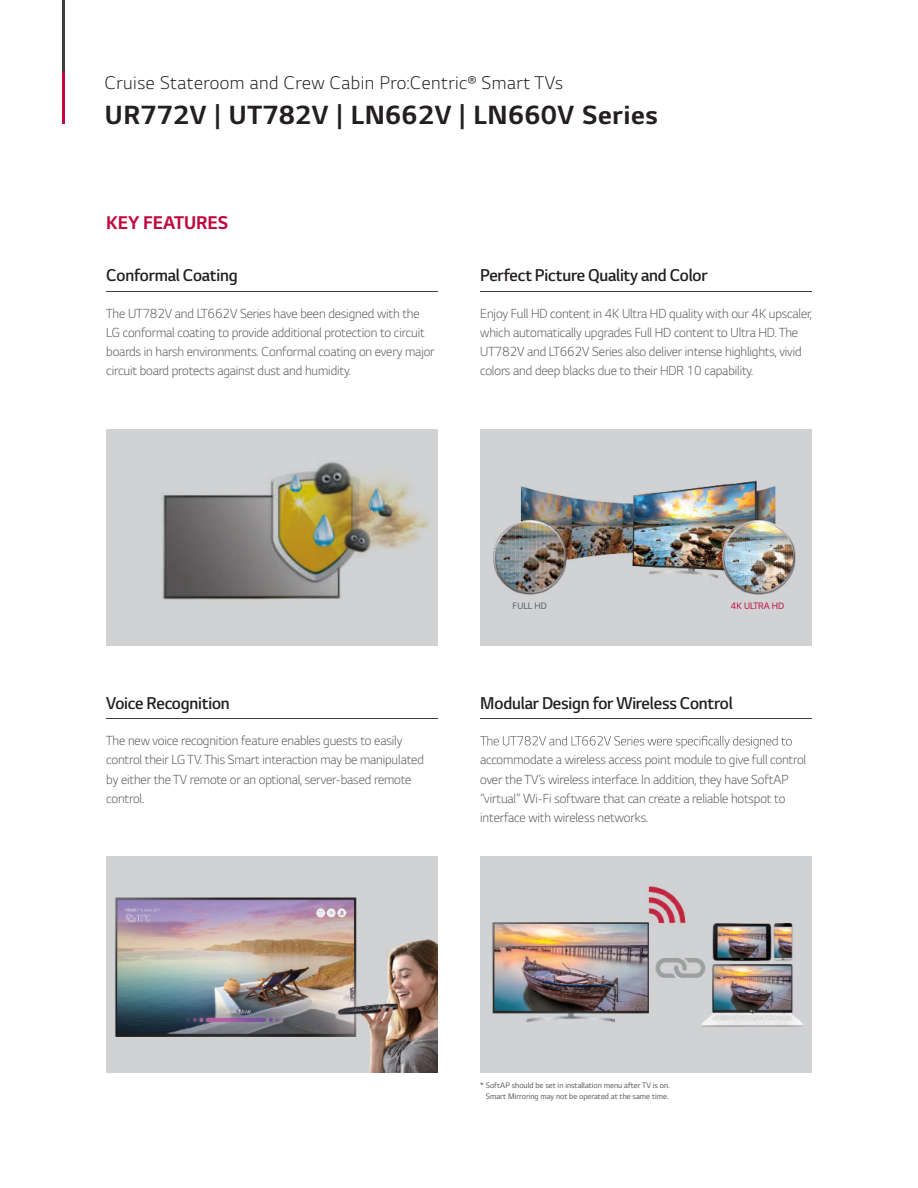
<style>
.page{position:relative;width:918px;height:1188px;background:#fff}
.page>*{position:absolute;margin:0;border:0;box-sizing:border-box;transform-origin:0 0}
.t1{font:700 30px "LG Smart";letter-spacing:.025em;color:#231f20}
.t2{font:300 21px "LG Smart";letter-spacing:.025em;color:#231f20}
.t3{font:700 21px "LG Smart";color:#c0073e}
.t4{font:300 19.5px "LG Smart";letter-spacing:-.01em;color:#231f20}
.t5{font:300 15px/19.2px "LG Smart";letter-spacing:-.01em;color:#57585a}
.t6{font:10.5px "LG Smart";color:#c0073e}
.t7{font:10.5px "LG Smart";color:#57585a}
.t8{font:9px/10.5px "LG Smart";color:#57585a;text-align:center}
.s1{font-size:18px}
</style>
<div class="page">
<hr style="left:62px;top:0;width:3px;height:124px;background:#3e3e3f">
<hr style="left:62px;top:72px;width:3px;height:52px;background:#c0073e">
<div style="left:106px;top:429px;width:332px;height:217px;background:#d1d2d4"></div>
<div style="left:480px;top:429px;width:332px;height:217px;background:#d1d2d4"></div>
<hr style="left:106px;top:291px;width:332px;height:1px;background:#3e3e3f">
<hr style="left:480px;top:291px;width:332px;height:1px;background:#3e3e3f">
<hr style="left:106px;top:719px;width:332px;height:1px;background:#3e3e3f">
<hr style="left:480px;top:719px;width:332px;height:1px;background:#3e3e3f">
<svg style="left:480px;top:736px;width:312px;height:12px"></svg>
<img style="left:161px;top:461px;width:269px;height:139px">
<img style="left:493px;top:480px;width:303px;height:115px">
<div style="left:106px;top:856px;width:332px;height:217px;background:#d1d2d4"></div>
<div style="left:480px;top:856px;width:332px;height:217px;background:#d1d2d4"></div>
<img style="left:115px;top:897px;width:323px;height:176px">
<img style="left:492px;top:886px;width:312px;height:141px">
<p class="t2" style="left:105px;top:76px;width:460px">Cruise Stateroom and Crew Cabin Pro:Centric<span class="s1">®</span> Smart TVs</p>
<p class="t1" style="left:105px;top:105px;width:554px">UR772V | UT782V | LN662V | LN660V Series</p>
<p class="t3" style="left:106px;top:216px;width:124px">KEY FEATURES</p>
<p class="t4" style="left:106px;top:269px;width:133px">Conformal Coating</p>
<p class="t4" style="left:480px;top:269px;width:229px">Perfect Picture Quality and Color</p>
<p class="t5" style="left:106px;top:305px;width:330px">The UT782V and LT662V Series have been designed with the LG conformal coating to provide additional protection to circuit boards in harsh environments. Conformal coating on every major circuit board protects against dust and humidity.</p>
<p class="t5" style="left:480px;top:305px;width:333px">Enjoy Full HD content in 4K Ultra HD quality with our 4K upscaler, which automatically upgrades Full HD content to Ultra HD. The UT782V and LT662V Series also deliver intense highlights, vivid colors and deep blacks due to their HDR 10 capability.</p>
<p class="t7" style="left:513px;top:603px;width:36px">FULL HD</p>
<p class="t6" style="left:731px;top:603px;width:55px">4K ULTRA HD</p>
<p class="t4" style="left:106px;top:696px;width:125px">Voice Recognition</p>
<p class="t4" style="left:480px;top:696px;width:254px">Modular Design for Wireless Control</p>
<p class="t5" style="left:106px;top:733px;width:319px">The new voice recognition feature enables guests to easily control their LG TV. This Smart interaction may be manipulated by either the TV remote or an optional, server-based remote control.</p>
<p class="t5" style="left:480px;top:752px;width:327px">accommodate a wireless access point module to give full control over the TV’s wireless interface. In addition, they have SoftAP “virtual” Wi-Fi software that can create a reliable hotspot to interface with wireless networks.</p>
<p class="t8" style="left:480px;top:1081px;width:191px">* SoftAP should be set in installation menu after TV is on.<br>Smart Mirroring may not be operated at the same time.</p>
</div>
